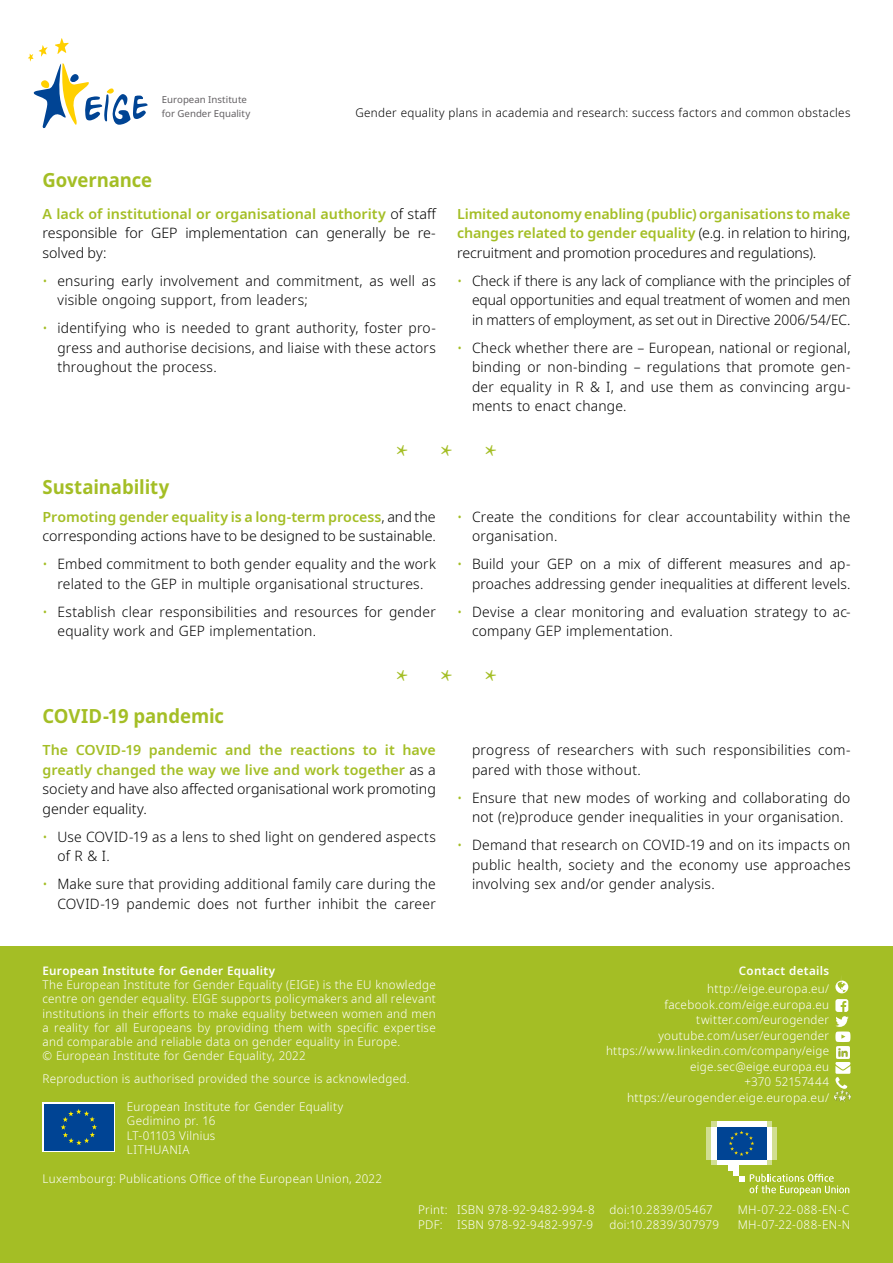
<style>
.page{position:relative;width:893px;height:1263px;background:#fff}
.page>*{position:absolute;margin:0;border:0;box-sizing:border-box;transform-origin:0 0}
.t1{font:31.5px "Minion Pro";color:#a4be25}
.Subtitle{font:700 19.5px "Noto Sans";letter-spacing:-.005em;color:#a4be25;scale:.95 1}
.Subheadlines{font:300 14.25px/19.5px "Noto Sans";letter-spacing:.02em;color:#000}
.Subheadlines-2{font:600 14.25px/19.5px "Noto Sans";letter-spacing:-.005em;color:#a4be25;text-align:justify}
.Subheadlines-3{font:300 14.25px/19.5px "Noto Sans";color:#000}
.Body_text_intro{font:300 12px/14.2px "Noto Sans";letter-spacing:.025em;color:#fff;text-align:justify}
.t2{font:300 12px "Noto Sans";letter-spacing:.025em;color:#000}
.Body_text_intro-2{font:600 12px "Noto Sans";letter-spacing:.025em;color:#fff}
.t3{font:9.6px/13.8px "Noto Sans";color:#646164}
.s1{font-weight:600;color:#a4be25}
.s2{color:#a4be25}
.s3{font-weight:300;color:#000}
</style>
<div class="page">
<svg style="left:28px;top:38px;width:120px;height:90px"></svg>
<div style="left:0;top:946px;width:893px;height:317px;background:#a4be25"></div>
<div style="left:43px;top:1102px;width:72px;height:50px;background:linear-gradient(to right,#004494,#004494)"></div>
<div style="left:44px;top:1104px;width:70px;height:46px;background:#004494"></div>
<svg style="left:61px;top:1109px;width:36px;height:36px"></svg>
<svg style="left:711px;top:1160px;width:61px;height:5px"></svg>
<svg style="left:711px;top:1121px;width:61px;height:6px"></svg>
<div style="left:717px;top:1121px;width:49px;height:6px;background:#fff"></div>
<div style="left:717px;top:1160px;width:49px;height:5px;background:#fff"></div>
<div style="left:766px;top:1127px;width:6px;height:33px;background:#fff"></div>
<div style="left:772px;top:1127px;width:5px;height:33px;background:#d1de91"></div>
<div style="left:711px;top:1127px;width:6px;height:33px;background:#fff"></div>
<div style="left:706px;top:1127px;width:5px;height:33px;background:#d1de91"></div>
<div style="left:728px;top:1160px;width:11px;height:11px;background:#fff"></div>
<div style="left:733px;top:1160px;width:6px;height:16px;background:#fff"></div>
<div style="left:717px;top:1127px;width:49px;height:33px;background:#004494"></div>
<svg style="left:729px;top:1130px;width:25px;height:26px"></svg>
<svg style="left:739px;top:1174px;width:110px;height:21px"></svg>
<svg style="left:835px;top:999px;width:15px;height:90px"></svg>
<img style="left:834px;top:1090px;width:16px;height:12px">
<svg style="left:835px;top:976px;width:13px;height:17px"></svg>
<p class="t3" style="left:162px;top:93px;width:90px">European Institute for Gender Equality</p>
<p class="t2" style="left:355px;top:105px;width:496px">Gender equality plans in academia and research: success factors and common obstacles</p>
<h2 class="Subtitle" style="left:43px;top:166px;width:117px">Governance</h2>
<h3 class="Subheadlines" style="left:43px;top:204px;width:396px;text-align:justify"><span class="s1">A lack of institutional or organisational authority</span> of staff responsible for GEP implementation can generally be re&shy;solved by:</h3>
<p class="Subheadlines" style="left:57px;top:271px;width:380px;text-indent:-15px"><span class="s2">•</span> ensuring early involvement and commitment, as well as visible ongoing support, from leaders;</p>
<p class="Subheadlines" style="left:57px;top:319px;width:380px;text-align:justify;text-indent:-15px"><span class="s2">•</span> identifying who is needed to grant authority, foster pro&shy;gress and authorise decisions, and liaise with these actors throughout the process.</p>
<h3 class="Subheadlines-2" style="left:457px;top:204px;width:395px">Limited autonomy enabling (public) organisations to make changes related to gender equality <span class="s3">(e.g. in relation to hiring, recruitment and promotion procedures and regulations).</span></h3>
<p class="Subheadlines" style="left:472px;top:271px;width:380px;text-align:justify;text-indent:-15px"><span class="s2">•</span> Check if there is any lack of compliance with the principles of equal opportunities and equal treatment of women and men in matters of employment, as set out in Directive 2006/54/EC.</p>
<p class="Subheadlines" style="left:472px;top:338px;width:380px;text-align:justify;text-indent:-15px"><span class="s2">•</span> Check whether there are – European, national or regional, binding or non-binding – regulations that promote gen&shy;der equality in R &amp; I, and use them as convincing argu&shy;ments to enact change.</p>
<p class="t1" style="left:396px;top:435px;width:103px">***</p>
<h2 class="Subtitle" style="left:43px;top:473px;width:135px">Sustainability</h2>
<h3 class="Subheadlines-3" style="left:43px;top:507px;width:395px"><span class="s1">Promoting gender equality is a long-term process</span>, and the corresponding actions have to be designed to be sustainable.</h3>
<p class="Subheadlines" style="left:43px;top:555px;width:395px;text-align:center"><span class="s2">•</span> Embed commitment to both gender equality and the work related to the GEP in multiple organisational structures.</p>
<p class="Subheadlines" style="left:57px;top:602px;width:380px;text-indent:-15px"><span class="s2">•</span> Establish clear responsibilities and resources for gender equality work and GEP implementation.</p>
<p class="Subheadlines" style="left:472px;top:507px;width:380px;text-indent:-15px"><span class="s2">•</span> Create the conditions for clear accountability within the organisation.</p>
<p class="Subheadlines" style="left:457px;top:555px;width:395px;text-align:right"><span class="s2">•</span> Build your GEP on a mix of different measures and ap&shy;proaches addressing gender inequalities at different levels.</p>
<p class="Subheadlines" style="left:472px;top:602px;width:380px;text-indent:-15px"><span class="s2">•</span> Devise a clear monitoring and evaluation strategy to ac&shy;company GEP implementation.</p>
<p class="t1" style="left:396px;top:660px;width:103px">***</p>
<h2 class="Subtitle" style="left:43px;top:702px;width:193px">COVID-19 pandemic</h2>
<h3 class="Subheadlines-2" style="left:43px;top:741px;width:395px">The COVID-19 pandemic and the reactions to it have greatly changed the way we live and work together <span class="s3">as a society and have also affected organisational work promoting gender equality.</span></h3>
<p class="Subheadlines" style="left:57px;top:827px;width:380px;text-indent:-15px"><span class="s2">•</span> Use COVID-19 as a lens to shed light on gendered aspects of R &amp; I.</p>
<p class="Subheadlines" style="left:43px;top:875px;width:395px;text-align:right"><span class="s2">•</span> Make sure that providing additional family care during the<br>COVID-19 pandemic does not further inhibit the career</p>
<p class="Body_text_intro-2" style="left:43px;top:962px;width:234px">European Institute for Gender Equality</p>
<p class="Body_text_intro" style="left:43px;top:978px;width:395px">The European Institute for Gender Equality (EIGE) is the EU knowledge centre on gender equality. EIGE supports policymakers and all relevant institutions in their efforts to make equality between women and men a reality for all Europeans by providing them with specific expertise and comparable and reliable data on gender equality in Europe.</p>
<p class="Body_text_intro" style="left:43px;top:1049px;width:265px">© European Institute for Gender Equality, 2022</p>
<p class="Body_text_intro" style="left:43px;top:1072px;width:369px">Reproduction is authorised provided the source is acknowledged.</p>
<p class="Body_text_intro" style="left:127px;top:1100px;width:218px">European Institute for Gender Equality</p>
<p class="Body_text_intro" style="left:127px;top:1114px;width:90px">Gedimino pr. 16</p>
<p class="Body_text_intro" style="left:127px;top:1128px;width:90px">LT-01103 Vilnius</p>
<p class="Body_text_intro" style="left:127px;top:1143px;width:64px">LITHUANIA</p>
<p class="Body_text_intro" style="left:43px;top:1172px;width:341px">Luxembourg: Publications Office of the European Union, 2022</p>
<p class="Subheadlines" style="left:472px;top:741px;width:380px">progress of researchers with such responsibilities com&shy;pared with those without.</p>
<p class="Subheadlines" style="left:457px;top:788px;width:395px;text-align:center"><span class="s2">•</span> Ensure that new modes of working and collaborating do not (re)produce gender inequalities in your organisation.</p>
<p class="Subheadlines" style="left:472px;top:836px;width:380px;text-align:justify;text-indent:-15px"><span class="s2">•</span> Demand that research on COVID-19 and on its impacts on public health, society and the economy use approaches involving sex and/or gender analysis.</p>
<p class="Body_text_intro-2" style="left:739px;top:962px;width:92px">Contact details</p>
<p class="Body_text_intro" style="left:707px;top:982px;width:123px">http://eige.europa.eu/</p>
<p class="Body_text_intro" style="left:664px;top:998px;width:166px">facebook.com/eige.europa.eu</p>
<p class="Body_text_intro" style="left:696px;top:1013px;width:134px">twitter.com/eurogender</p>
<p class="Body_text_intro" style="left:658px;top:1029px;width:172px">youtube.com/user/eurogender</p>
<p class="Body_text_intro" style="left:606px;top:1044px;width:225px">https://www.linkedin.com/company/eige</p>
<p class="Body_text_intro" style="left:690px;top:1060px;width:140px">eige.sec@eige.europa.eu</p>
<p class="Body_text_intro" style="left:744px;top:1075px;width:86px">+370 52157444</p>
<p class="Body_text_intro" style="left:627px;top:1091px;width:204px">https://eurogender.eige.europa.eu/</p>
<p class="Body_text_intro" style="left:418px;top:1203px;width:296px">Print: ISBN 978-92-9482-994-8 doi:10.2839/05467</p>
<p class="Body_text_intro" style="left:738px;top:1203px;width:113px">MH-07-22-088-EN-C</p>
<p class="Body_text_intro" style="left:418px;top:1217px;width:177px">PDF: ISBN 978-92-9482-997-9</p>
<p class="Body_text_intro" style="left:609px;top:1217px;width:111px">doi:10.2839/307979</p>
<p class="Body_text_intro" style="left:738px;top:1217px;width:114px">MH-07-22-088-EN-N</p>
</div>
